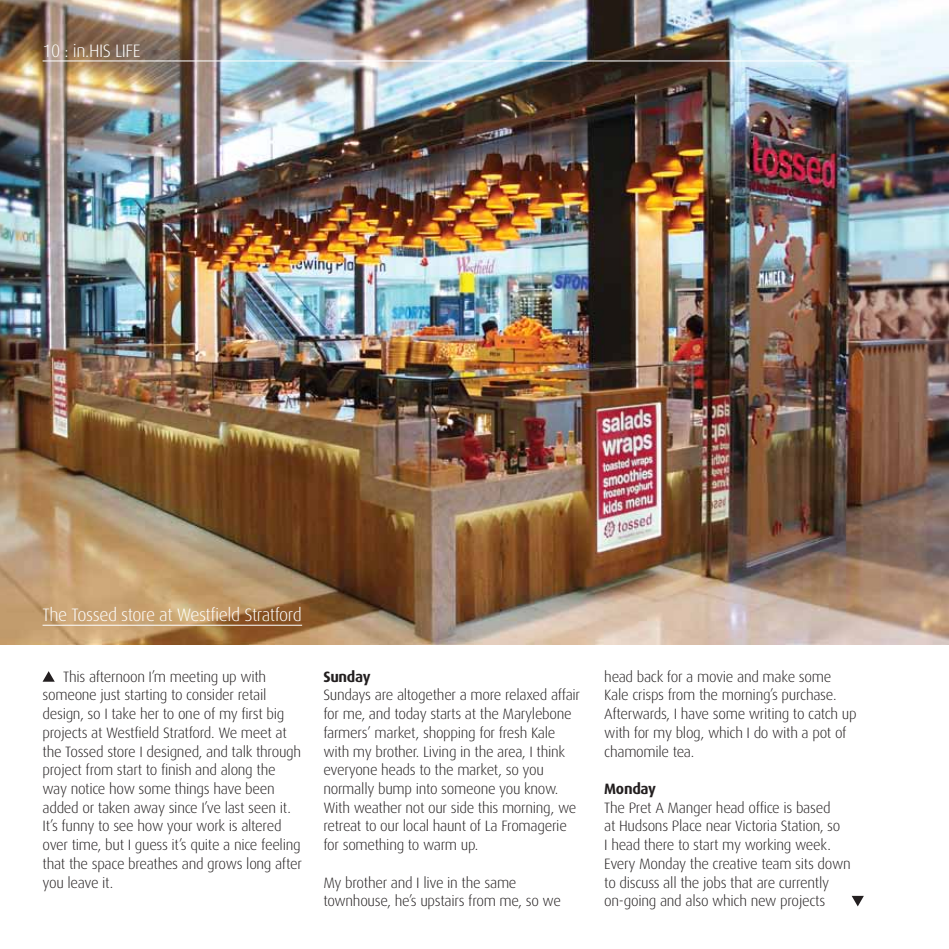
<style>
.page{position:relative;width:949px;height:949px;background:#fff}
.page>*{position:absolute;margin:0;border:0;box-sizing:border-box;transform-origin:0 0}
.t1{font:300 18px "Dax";letter-spacing:-.025em;color:#fff}
.t2{font:300 15px/18.8px "Dax";letter-spacing:-.02em;color:#231f20}
.t3{font:700 15px "Dax";letter-spacing:-.02em;color:#231f20}
</style>
<div class="page">
<img style="left:0;top:0;width:948px;height:644px">
<hr style="left:43px;top:61px;width:820px;height:1px;background:#fff">
<hr style="left:43px;top:624px;width:259px;height:1px;background:#fff">
<svg style="left:43px;top:671px;width:12px;height:10px"></svg>
<svg style="left:851px;top:895px;width:12px;height:11px"></svg>
<p class="t1" style="left:43px;top:40px;width:99px">10 : in.His Life</p>
<p class="t1" style="left:43px;top:604px;width:261px">The Tossed store at Westfield Stratford</p>
<p class="t2" style="left:43px;top:667px;width:261px;text-indent:21px">This afternoon I’m meeting up with someone just starting to consider retail design, so I take her to one of my first big projects at Westfield Stratford. We meet at the Tossed store I designed, and talk through project from start to finish and along the way notice how some things have been added or taken away since I’ve last seen it.<br>It’s funny to see how your work is altered over time, but I guess it’s quite a nice feeling that the space breathes and grows long after you leave it.</p>
<p class="t3" style="left:323px;top:667px;width:49px">Sunday</p>
<p class="t2" style="left:323px;top:685px;width:258px">Sundays are altogether a more relaxed affair for me, and today starts at the Marylebone farmers’ market, shopping for fresh Kale with my brother. Living in the area, I think everyone heads to the market, so you normally bump into someone you know.<br>With weather not our side this morning, we retreat to our local haunt of La Fromagerie for something to warm up.</p>
<p class="t2" style="left:323px;top:872px;width:239px">My brother and I live in the same townhouse, he’s upstairs from me, so we</p>
<p class="t2" style="left:604px;top:667px;width:254px">head back for a movie and make some Kale crisps from the morning’s purchase.<br>Afterwards, I have some writing to catch up with for my blog, which I do with a pot of chamomile tea.</p>
<p class="t3" style="left:604px;top:780px;width:53px">Monday</p>
<p class="t2" style="left:604px;top:798px;width:248px">The Pret A Manger head office is based<br>at Hudsons Place near Victoria Station, so<br>I head there to start my working week.<br>Every Monday the creative team sits down to discuss all the jobs that are currently on-going and also which new projects</p>
</div>
